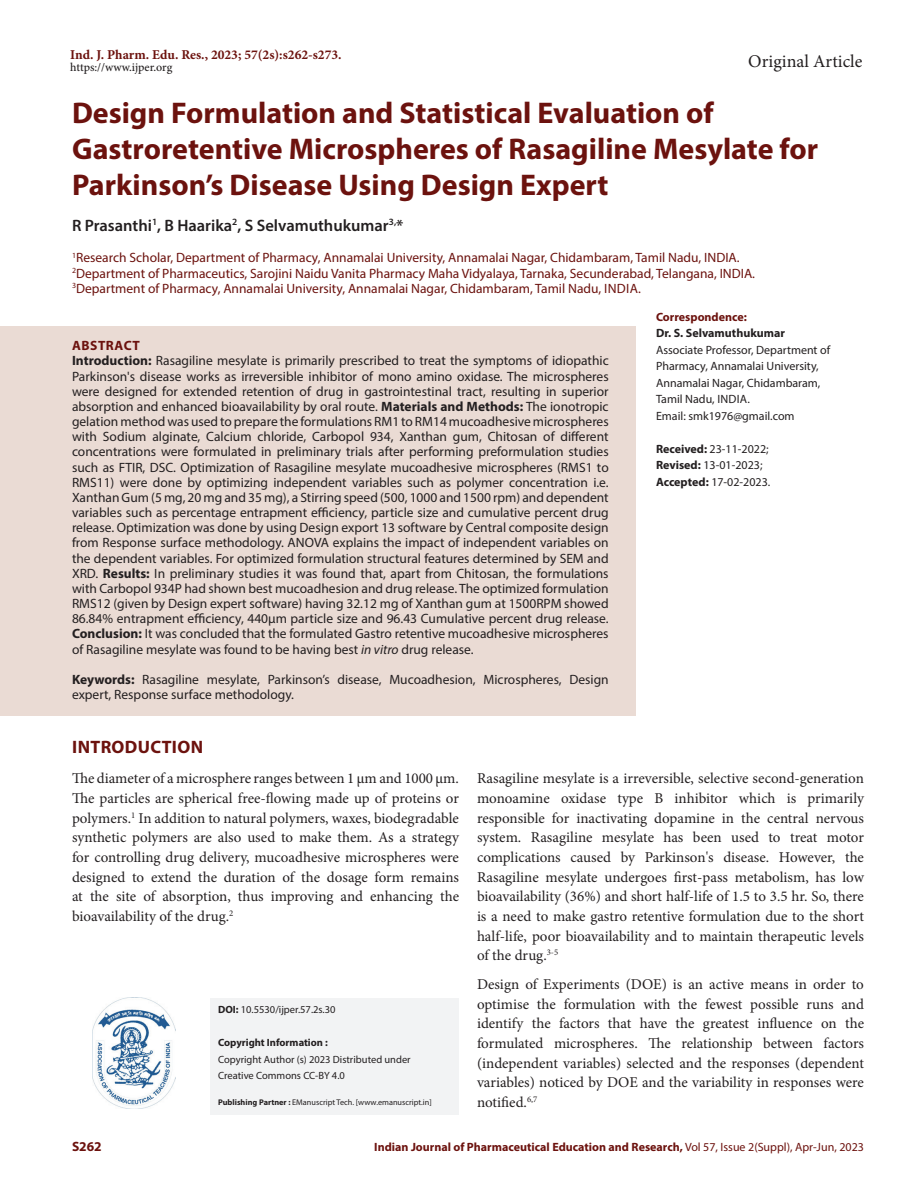
<style>
.page{position:relative;width:918px;height:1188px;background:#fff}
.page>*{position:absolute;margin:0;border:0;box-sizing:border-box;transform-origin:0 0}
.Art_Title{font:700 30px/36.2px "Myriad Pro";color:#6c120e}
.t1{font:18px "Minion Pro";color:#231f20}
.Intro_head{font:700 18px "Myriad Pro";letter-spacing:.02em;color:#6c120e}
.Author_Names{font:600 16.5px "Myriad Pro";color:#231f20}
.Body_text{font:15px/19.6px "Minion Pro";color:#231f20;text-align:justify}
.Body_text__FO{font:15px/19.6px "Minion Pro";color:#231f20;text-align:justify}
.Abstract_TXT{font:13.5px/15.1px "Myriad Pro";color:#231f20;text-align:justify}
.Author_Affiliations{font:13.5px "Myriad Pro";color:#6c120e}
.KY{font:13.5px/15.1px "Myriad Pro";color:#231f20}
.t2{font:700 13.5px "Minion Pro";color:#6c120e}
.ABS_Heading{font:700 13.5px "Myriad Pro";letter-spacing:.04em;color:#6c120e}
.Correspondence_AU_Af{font:12px/16.5px "Myriad Pro";color:#231f20}
.Correspondence_AU_Af-2{font:700 12px "Myriad Pro";color:#6c120e}
.Journal_Dates{font:12px/16.5px "Myriad Pro";color:#231f20}
.t3{font:500 12px "Minion Pro";letter-spacing:-.01em;color:#231f20}
.Correspondence_AU_Af-3{font:700 12px "Myriad Pro";color:#231f20}
.t4{font:10.5px/16.5px "Myriad Pro";color:#231f20}
.t5{font:700 10.5px "Myriad Pro";color:#231f20}
.t6{font:8.25px "Myriad Pro";color:#231f20}
.s1{font-weight:700}
.s2{font-style:italic}
.s3{font-weight:400}
</style>
<div class="page">
<div style="left:211px;top:998px;width:248px;height:36px;background:#f2f3f4"></div>
<div style="left:211px;top:1031px;width:248px;height:26px;background:#f2f3f4"></div>
<div style="left:211px;top:1048px;width:248px;height:25px;background:#f2f3f4"></div>
<div style="left:211px;top:1064px;width:248px;height:26px;background:#f2f3f4"></div>
<div style="left:211px;top:1084px;width:248px;height:30px;background:#f2f3f4"></div>
<img style="left:92px;top:998px;width:83px;height:110px">
<div style="left:0;top:327px;width:636px;height:40px;background:#eadbd4"></div>
<div style="left:0;top:342px;width:636px;height:328px;background:#eadbd4"></div>
<div style="left:0;top:660px;width:636px;height:56px;background:#eadbd4"></div>
<p class="t2" style="left:70px;top:45px;width:273px">Ind. J. Pharm. Edu. Res., 2023; 57(2s):s262-s273.</p>
<p class="t3" style="left:70px;top:59px;width:104px">https://www.ijper.org</p>
<h2 class="t1" style="left:748px;top:49px;width:116px">Original Article</h2>
<p class="Art_Title" style="left:72px;top:94px;width:748px">Design Formulation and Statistical Evaluation of<br>Gastroretentive Microspheres of Rasagiline Mesylate for<br>Parkinson’s Disease Using Design Expert</p>
<p class="Author_Names" style="left:72px;top:215px;width:333px">R Prasanthi<sup>1</sup>, B Haarika<sup>2</sup>, S Selvamuthukumar<sup>3,</sup>*</p>
<p class="Author_Affiliations" style="left:72px;top:250px;width:669px"><sup>1</sup>Research Scholar, Department of Pharmacy, Annamalai University, Annamalai Nagar, Chidambaram, Tamil Nadu, INDIA.</p>
<p class="Author_Affiliations" style="left:72px;top:265px;width:685px"><sup>2</sup>Department of Pharmaceutics, Sarojini Naidu Vanita Pharmacy Maha Vidyalaya, Tarnaka, Secunderabad, Telangana, INDIA.</p>
<p class="Author_Affiliations" style="left:72px;top:280px;width:570px"><sup>3</sup>Department of Pharmacy, Annamalai University, Annamalai Nagar, Chidambaram, Tamil Nadu, INDIA.</p>
<p class="Correspondence_AU_Af-2" style="left:656px;top:309px;width:92px">Correspondence:</p>
<p class="Correspondence_AU_Af-3" style="left:656px;top:325px;width:131px">Dr. S. Selvamuthukumar</p>
<p class="Correspondence_AU_Af" style="left:656px;top:341px;width:176px">Associate Professor, Department of<br>Pharmacy, Annamalai University,<br>Annamalai Nagar, Chidambaram,<br>Tamil Nadu, INDIA.</p>
<p class="Correspondence_AU_Af" style="left:656px;top:407px;width:140px">Email: smk1976@gmail.com</p>
<p class="ABS_Heading" style="left:72px;top:337px;width:69px">ABSTRACT</p>
<p class="Abstract_TXT" style="left:72px;top:353px;width:538px"><span class="s1">Introduction:</span> Rasagiline mesylate is primarily prescribed to treat the symptoms of idiopathic Parkinson's disease works as irreversible inhibitor of mono amino oxidase. The microspheres were designed for extended retention of drug in gastrointestinal tract, resulting in superior absorption and enhanced bioavailability by oral route. <span class="s1">Materials and Methods:</span> The ionotropic gelation method was used to prepare the formulations RM1 to RM14 mucoadhesive microspheres with Sodium alginate, Calcium chloride, Carbopol 934, Xanthan gum, Chitosan of different concentrations were formulated in preliminary trials after performing preformulation studies such as FTIR, DSC. Optimization of Rasagiline mesylate mucoadhesive microspheres (RMS1 to RMS11) were done by optimizing independent variables such as polymer concentration i.e.<br>Xanthan Gum (5 mg, 20 mg and 35 mg), a Stirring speed (500, 1000 and 1500 rpm) and dependent variables such as percentage entrapment efficiency, particle size and cumulative percent drug release. Optimization was done by using Design export 13 software by Central composite design from Response surface methodology. ANOVA explains the impact of independent variables on the dependent variables. For optimized formulation structural features determined by SEM and XRD. <span class="s1">Results:</span> In preliminary studies it was found that, apart from Chitosan, the formulations with Carbopol 934P had shown best mucoadhesion and drug release. The optimized formulation RMS12 (given by Design expert software) having 32.12 mg of Xanthan gum at 1500RPM showed 86.84% entrapment efficiency, 440µm particle size and 96.43 Cumulative percent drug release.<br><span class="s1">Conclusion:</span> It was concluded that the formulated Gastro retentive mucoadhesive microspheres of Rasagiline mesylate was found to be having best <span class="s2">in vitro</span> drug release.</p>
<p class="KY" style="left:72px;top:671px;width:538px"><span class="s1">Keywords:</span> Rasagiline mesylate, Parkinson’s disease, Mucoadhesion, Microspheres, Design expert, Response surface methodology.</p>
<p class="Intro_head" style="left:72px;top:735px;width:132px">INTRODUCTION</p>
<p class="Body_text__FO" style="left:72px;top:769px;width:389px">The diameter of a microsphere ranges between 1 µm and 1000 µm.<br>The particles are spherical free-flowing made up of proteins or polymers.<sup>1</sup> In addition to natural polymers, waxes, biodegradable synthetic polymers are also used to make them. As a strategy for controlling drug delivery, mucoadhesive microspheres were designed to extend the duration of the dosage form remains at the site of absorption, thus improving and enhancing the bioavailability of the drug.<sup>2</sup></p>
<p class="Body_text" style="left:477px;top:769px;width:389px">Rasagiline mesylate is a irreversible, selective second-generation monoamine oxidase type B inhibitor which is primarily responsible for inactivating dopamine in the central nervous system. Rasagiline mesylate has been used to treat motor complications caused by Parkinson's disease. However, the Rasagiline mesylate undergoes first-pass metabolism, has low bioavailability (36%) and short half-life of 1.5 to 3.5 hr. So, there is a need to make gastro retentive formulation due to the short half-life, poor bioavailability and to maintain therapeutic levels of the drug.<sup>3-5</sup></p>
<p class="Body_text" style="left:477px;top:974px;width:389px">Design of Experiments (DOE) is an active means in order to optimise the formulation with the fewest possible runs and identify the factors that have the greatest influence on the formulated microspheres. The relationship between factors (independent variables) selected and the responses (dependent variables) noticed by DOE and the variability in responses were notified.<sup>6,7</sup></p>
<p class="Journal_Dates" style="left:656px;top:440px;width:116px"><span class="s1">Received:</span> 23-11-2022;<br><span class="s1">Revised:</span> 13-01-2023;<br><span class="s1">Accepted:</span> 17-02-2023.</p>
<p class="t4" style="left:218px;top:1001px;width:119px"><span class="s1">DOI:</span> 10.5530/ijper.57.2s.30</p>
<p class="t5" style="left:218px;top:1036px;width:111px">Copyright Information :</p>
<p class="t4" style="left:218px;top:1051px;width:194px">Copyright Author (s) 2023 Distributed under<br>Creative Commons CC-BY 4.0</p>
<p class="t6" style="left:218px;top:1097px;width:215px"><span class="s1">Publishing Partner :</span> EManuscript Tech. [www.emanuscript.in]</p>
<p class="ABS_Heading" style="left:72px;top:1137px;width:31px">S262</p>
<p class="Correspondence_AU_Af-2" style="left:374px;top:1139px;width:491px">Indian Journal of Pharmaceutical Education and Research, <span class="s3">Vol 57, Issue 2(Suppl), Apr-Jun, 2023</span></p>
</div>
